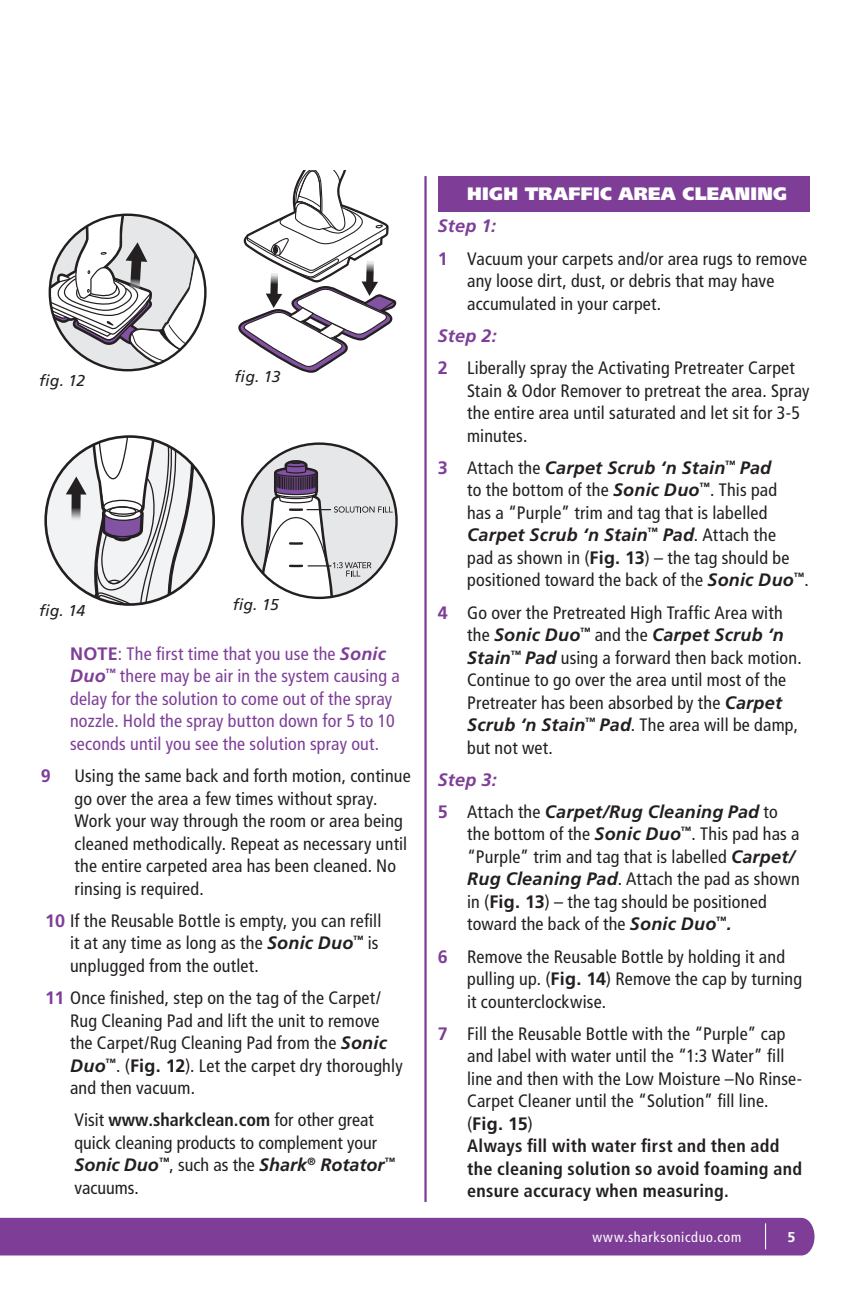
<style>
.page{position:relative;width:851px;height:1296px;background:#fff}
.page>*{position:absolute;margin:0;border:0;box-sizing:border-box;transform-origin:0 0}
.t1{font:condensed 18px/22.5px "Frutiger LT Std";letter-spacing:.01em;color:#231f20}
.t2{font:condensed 18px/22.5px "Frutiger LT Std";letter-spacing:.01em;color:#7e3e98}
.t3{font:italic 700 18px/32.2px "Frutiger LT Std";letter-spacing:.015em;color:#231f20}
.t4{font:900 18px "Frutiger LT Std";letter-spacing:.02em;color:#fff}
.t5{font:700 18px "Frutiger LT Std";color:#7e3e98}
.t6{font:italic 15.75px "Frutiger LT Std";letter-spacing:-.045em;color:#231f20}
.t7{font:condensed 14.17px "Frutiger LT Std";letter-spacing:.045em;color:#fff}
.t8{font:700 14.17px "Frutiger LT Std";color:#fff}
.s1{font-weight:700;font-stretch:normal}
.s2{font-weight:700;font-style:italic;font-stretch:normal}
.s3{font-weight:700;font-stretch:normal;color:#7e3e98}
.s4{font-weight:700}
.s5{font-weight:700;font-style:italic;font-stretch:normal;color:#7e3e98}
.s6{color:#7e3e98}
.s7{font-style:normal;color:#7e3e98}
.s8{font-weight:400;font-style:normal;font-stretch:condensed}
</style>
<div class="page">
<div style="left:0;top:1218px;width:814px;height:38px;background:#7e3e98"></div>
<div style="left:438px;top:176px;width:371px;height:36px;background:#7e3e98"></div>
<hr style="left:424px;top:176px;width:2px;height:1026px;background:#7e3e98">
<svg style="left:50px;top:215px;width:155px;height:155px"></svg>
<svg style="left:238px;top:170px;width:158px;height:203px"></svg>
<svg style="left:242px;top:444px;width:154px;height:154px;background:#cbcbcd"></svg>
<svg style="left:253px;top:460px;width:139px;height:138px"></svg>
<svg style="left:46px;top:437px;width:168px;height:168px"></svg>
<p class="t6" style="left:39px;top:372px;width:48px">fig. 12</p>
<p class="t6" style="left:235px;top:367px;width:48px">fig. 13</p>
<p class="t6" style="left:39px;top:601px;width:48px">fig. 14</p>
<p class="t6" style="left:233px;top:596px;width:48px">fig. 15</p>
<p class="t2" style="left:70px;top:643px;width:331px"><span class="s1">NOTE</span>: The first time that you use the <span class="s2">Sonic Duo</span><sup>™</sup> there may be air in the system causing a delay for the solution to come out of the spray nozzle. Hold the spray button down for 5 to 10 seconds until you see the solution spray out.</p>
<p class="t5" style="left:41px;top:765px;width:12px">9</p>
<p class="t1" style="left:74px;top:765px;width:338px">Using the same back and forth motion, continue go over the area a few times without spray.<br>Work your way through the room or area being cleaned methodically. Repeat as necessary until the entire carpeted area has been cleaned. No rinsing is required.</p>
<p class="t1" style="left:70px;top:909px;width:313px;text-indent:-25px"><span class="s3">10</span> If the Reusable Bottle is empty, you can refill it at any time as long as the <span class="s2">Sonic Duo</span><sup>™</sup> is unplugged from the outlet.</p>
<p class="t1" style="left:70px;top:987px;width:334px;text-indent:-25px"><span class="s3">11</span> Once finished, step on the tag of the Carpet/ Rug Cleaning Pad and lift the unit to remove the Carpet/Rug Cleaning Pad from the <span class="s2">Sonic Duo</span><sup>™</sup>. (<span class="s1">Fig. 12</span>). Let the carpet dry thoroughly and then vacuum.</p>
<p class="t1" style="left:74px;top:1109px;width:322px">Visit <span class="s4">www.sharkclean.com</span> for other great quick cleaning products to complement your <span class="s2">Sonic Duo</span><sup>™</sup>, such as the <span class="s2">Shark</span><sup>®</sup> <span class="s2">Rotator</span><sup>™ </sup>vacuums.</p>
<p class="t4" style="left:467px;top:183px;width:321px">HIGH TRAFFIC AREA CLEANING</p>
<p class="t1" style="left:438px;top:210px;width:371px;line-height:32.2px"><span class="s5">Step 1:<br></span><span class="s3">1</span> Vacuum your carpets and/or area rugs to remove</p>
<p class="t1" style="left:467px;top:270px;width:308px">any loose dirt, dust, or debris that may have accumulated in your carpet.</p>
<p class="t1" style="left:438px;top:320px;width:358px;line-height:32.2px"><span class="s5">Step 2:<br></span><span class="s3">2</span> Liberally spray the Activating Pretreater Carpet</p>
<p class="t1" style="left:467px;top:379px;width:344px">Stain &amp; Odor Remover to pretreat the area. Spray the entire area until saturated and let sit for 3-5 minutes.</p>
<p class="t1" style="left:467px;top:456px;width:343px;text-indent:-29px"><span class="s3">3</span> Attach the <span class="s2">Carpet Scrub ‘n Stain</span><sup>™</sup> <span class="s2">Pad<br></span>to the bottom of the <span class="s2">Sonic Duo</span><sup>™</sup>. This pad<br>has a “Purple” trim and tag that is labelled <span class="s2">Carpet Scrub ‘n Stain</span><sup>™</sup> <span class="s2">Pad</span>. Attach the<br>pad as shown in (<span class="s1">Fig. 13</span>) – the tag should be positioned toward the back of the <span class="s2">Sonic Duo</span><sup>™</sup>.</p>
<p class="t1" style="left:467px;top:601px;width:336px;text-indent:-29px"><span class="s3">4</span> Go over the Pretreated High Traffic Area with the <span class="s2">Sonic Duo</span><sup>™</sup> and the <span class="s2">Carpet Scrub ‘n Stain</span><sup>™</sup> <span class="s2">Pad</span> using a forward then back motion.<br>Continue to go over the area until most of the Pretreater has been absorbed by the <span class="s2">Carpet Scrub ‘n Stain</span><sup>™</sup> <span class="s2">Pad</span>. The area will be damp, but not wet.</p>
<p class="t3" style="left:438px;top:763px;width:341px"><span class="s6">Step 3:<br></span><span class="s7">5</span> <span class="s8">Attach the</span> Carpet/Rug Cleaning Pad <span class="s8">to</span></p>
<p class="t1" style="left:467px;top:823px;width:334px">the bottom of the <span class="s2">Sonic Duo</span><sup>™</sup>. This pad has a “Purple” trim and tag that is labelled <span class="s2">Carpet/ Rug Cleaning Pad</span>. Attach the pad as shown in (<span class="s1">Fig. 13</span>) – the tag should be positioned toward the back of the <span class="s2">Sonic Duo</span><sup>™</sup><span class="s2">.</span></p>
<p class="t1" style="left:467px;top:945px;width:336px;text-indent:-29px"><span class="s3">6</span> Remove the Reusable Bottle by holding it and pulling up. (<span class="s1">Fig. 14</span>) Remove the cap by turning it counterclockwise.</p>
<p class="t1" style="left:467px;top:1023px;width:336px;text-indent:-29px"><span class="s3">7</span> Fill the Reusable Bottle with the “Purple” cap and label with water until the “1:3 Water” fill line and then with the Low Moisture –No Rinse-Carpet Cleaner until the “Solution” fill line. (<span class="s1">Fig. 15</span>)<br><span class="s4">Always fill with water first and then add the cleaning solution so avoid foaming and ensure accuracy when measuring.</span></p>
<p class="t7" style="left:592px;top:1229px;width:150px">www.sharksonicduo.com</p>
<p class="t8" style="left:787px;top:1228px;width:9px">5</p>
</div>
